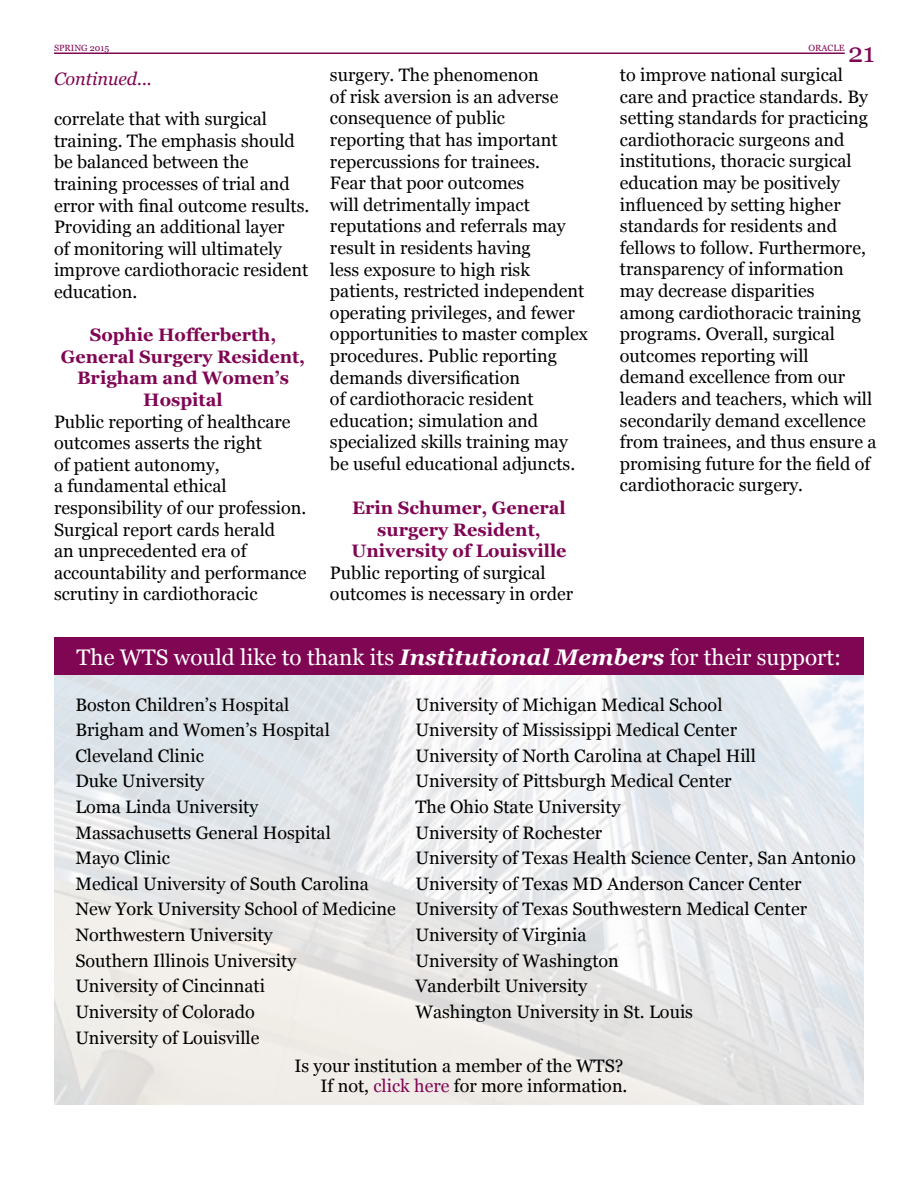
<style>
.page{position:relative;width:918px;height:1188px;background:#fff}
.page>*{position:absolute;margin:0;border:0;box-sizing:border-box;transform-origin:0 0}
.t1{font:27px "Georgia";color:#800654}
.t2{font:22.5px "Georgia";color:#fff}
.t3{font:18px/21.6px "Georgia";color:#000}
.t4{font:700 18px/21.6px "Georgia";color:#800654;text-align:center}
.t5{font:italic 18px "Georgia";color:#800654}
.t6{font:9px "Georgia";color:#800654}
.s1{font-weight:700;font-style:italic}
.s2{color:#800654}
</style>
<div class="page">
<img style="left:54px;top:676px;width:810px;height:429px">
<div style="left:54px;top:637px;width:810px;height:38px;background:#800654"></div>
<hr style="left:54px;top:52px;width:791px;height:2px;background:#800654">
<p class="t6" style="left:54px;top:43px;width:57px">SPRING 2015</p>
<p class="t5" style="left:54px;top:68px;width:99px">Continued...</p>
<p class="t3" style="left:54px;top:108px;width:257px">correlate that with surgical training. The emphasis should be balanced between the training processes of trial and error with final outcome results.<br>Providing an additional layer<br>of monitoring will ultimately improve cardiothoracic resident education.</p>
<p class="t4" style="left:61px;top:324px;width:246px">Sophie Hofferberth,<br>General Surgery Resident,<br>Brigham and Women’s<br>Hospital</p>
<p class="t3" style="left:54px;top:411px;width:254px">Public reporting of healthcare outcomes asserts the right<br>of patient autonomy,<br>a fundamental ethical responsibility of our profession.<br>Surgical report cards herald<br>an unprecedented era of accountability and performance scrutiny in cardiothoracic</p>
<p class="t3" style="left:330px;top:64px;width:259px">surgery. The phenomenon<br>of risk aversion is an adverse consequence of public<br>reporting that has important repercussions for trainees.<br>Fear that poor outcomes<br>will detrimentally impact reputations and referrals may result in residents having<br>less exposure to high risk patients, restricted independent operating privileges, and fewer opportunities to master complex procedures. Public reporting demands diversification<br>of cardiothoracic resident education; simulation and specialized skills training may be useful educational adjuncts.</p>
<p class="t4" style="left:352px;top:497px;width:217px">Erin Schumer, General surgery Resident,<br>University of Louisville</p>
<p class="t3" style="left:330px;top:562px;width:245px">Public reporting of surgical outcomes is necessary in order</p>
<p class="t6" style="left:809px;top:43px;width:38px">ORACLE</p>
<h1 class="t1" style="left:848px;top:38px;width:28px">21</h1>
<p class="t3" style="left:620px;top:64px;width:258px">to improve national surgical care and practice standards. By setting standards for practicing cardiothoracic surgeons and institutions, thoracic surgical education may be positively influenced by setting higher standards for residents and fellows to follow. Furthermore, transparency of information may decrease disparities<br>among cardiothoracic training programs. Overall, surgical outcomes reporting will demand excellence from our leaders and teachers, which will secondarily demand excellence from trainees, and thus ensure a promising future for the field of cardiothoracic surgery.</p>
<p class="t2" style="left:77px;top:644px;width:766px">The WTS would like to thank its <span class="s1">Institutional Members</span> for their support:</p>
<p class="t3" style="left:75px;top:691px;width:322px;line-height:25.7px">Boston Children’s Hospital<br>Brigham and Women’s Hospital<br>Cleveland Clinic<br>Duke University<br>Loma Linda University<br>Massachusetts General Hospital<br>Mayo Clinic<br>Medical University of South Carolina<br>New York University School of Medicine<br>Northwestern University<br>Southern Illinois University<br>University of Cincinnati<br>University of Colorado<br>University of Louisville</p>
<p class="t3" style="left:416px;top:691px;width:442px;line-height:25.7px">University of Michigan Medical School<br>University of Mississippi Medical Center<br>University of North Carolina at Chapel Hill<br>University of Pittsburgh Medical Center<br>The Ohio State University<br>University of Rochester<br>University of Texas Health Science Center, San Antonio University of Texas MD Anderson Cancer Center University of Texas Southwestern Medical Center University of Virginia<br>University of Washington<br>Vanderbilt University<br>Washington University in St. Louis</p>
<p class="t3" style="left:294px;top:1055px;width:335px;line-height:20.7px;text-align:right">Is your institution a member of the WTS?<br>If not, <span class="s2">click here</span> for more information.</p>
</div>
